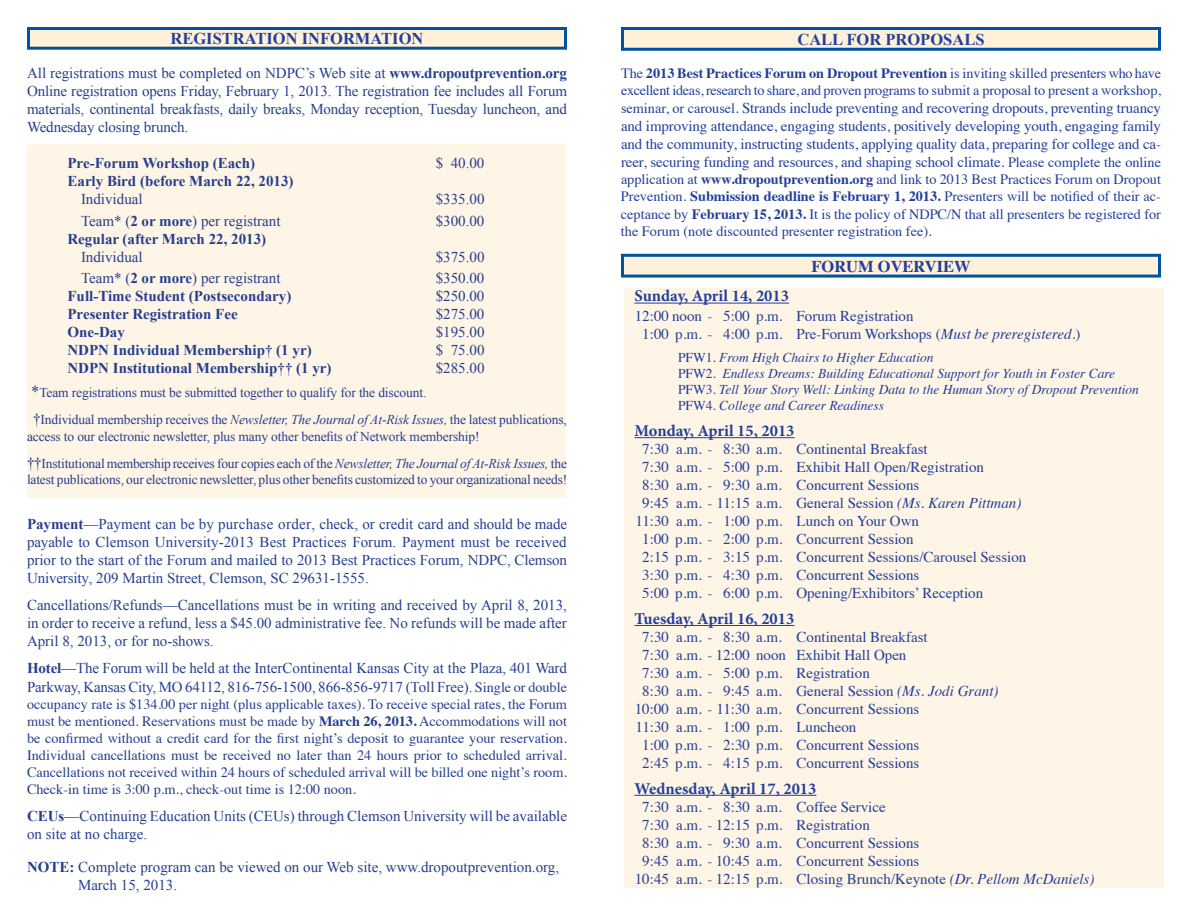
<style>
.page{position:relative;width:1188px;height:918px;background:#fff}
.page>*{position:absolute;margin:0;border:0;box-sizing:border-box;transform-origin:0 0}
.t1{font:700 16.5px "Minion Pro";color:#223f99}
.t2{font:700 16.5px "Times New Roman";color:#223f99}
.t3{font:700 16.5px "Times";color:#223f99}
.time{font:15px/18px "Times";color:#223f99}
.time-2{font:15px/18px "Times New Roman";color:#253f8e;text-align:justify}
.t4{font:700 15px "Times New Roman";color:#253f8e}
.t5{font:14.25px/17.1px "Times";color:#253f8e;text-align:justify}
.t6{font:14.25px/17.1px "Times";color:#223f99;text-align:justify}
.t7{font:14.25px/17.1px "Times";letter-spacing:-.02em;color:#223f99}
.t8{font:13.5px/16.2px "Times New Roman";letter-spacing:-.01em;color:#253f8e}
.Overview{font:italic 13.5px "Times";color:#223f99}
.s1{font-weight:700}
.s2{font-size:14.25px}
.s3{font-size:16.5px}
.s4{font-size:15px}
.s5{font-style:italic}
.s6{font-family:"Times";font-size:14.25px}
.s7{font-style:normal}
</style>
<div class="page">
<div style="left:28px;top:145px;width:538px;height:353px;background:#fff5e7"></div>
<div style="left:624px;top:288px;width:540px;height:600px;background:#fff5e7"></div>
<div style="left:27px;top:27px;width:540px;height:23px;background:#fff1da;border:3px solid #0153a0"></div>
<div style="left:621px;top:27px;width:540px;height:24px;background:#fff1da;border:3px solid #0153a0"></div>
<hr style="left:634px;top:303px;width:155px;height:1px;background:#223f99">
<hr style="left:634px;top:437px;width:161px;height:1px;background:#223f99">
<hr style="left:634px;top:625px;width:160px;height:1px;background:#223f99">
<hr style="left:634px;top:795px;width:182px;height:1px;background:#223f99">
<div style="left:621px;top:254px;width:540px;height:24px;background:#fff1da;border:3px solid #0153a0"></div>
<p class="t2" style="left:171px;top:27px;width:254px">REGISTRATION INFORMATION</p>
<p class="t2" style="left:797px;top:28px;width:189px">CALL FOR PROPOSALS</p>
<p class="t7" style="left:621px;top:64px;width:542px">The <span class="s1">2013 Best Practices Forum on Dropout Prevention</span> is inviting skilled presenters who have excellent ideas, research to share, and proven programs to submit a proposal to present a workshop,</p>
<p class="time" style="left:621px;top:98px;width:542px;text-align:justify"><span class="s2">seminar, or carousel.</span> Strands include preventing and recovering dropouts, preventing truancy and improving attendance, engaging students, positively developing youth, engaging family and the community, instructing students, applying quality data, preparing for college and ca&shy;reer, securing funding and resources, and shaping school climate. <span class="s2">Please complete the online</span></p>
<p class="t6" style="left:621px;top:170px;width:542px">application at <span class="s1">www.dropoutprevention.org</span> and link to 2013 Best Practices Forum on Dropout Prevention. <span class="s1">Submission deadline is February 1, 2013.</span> Presenters will be notified of their ac&shy;ceptance by <span class="s1">February 15, 2013.</span> It is the policy of NDPC/N that all presenters be registered for the Forum (note discounted presenter registration fee).</p>
<p class="t3" style="left:811px;top:250px;width:161px">FORUM OVERVIEW</p>
<p class="time-2" style="left:27px;top:64px;width:542px">All registrations must be completed on NDPC’s Web site at <span class="s1">www.dropoutprevention.org </span>Online registration opens Friday, February 1, 2013. The registration fee includes all Forum materials, continental breakfasts, daily breaks, Monday reception, Tuesday luncheon, and Wednesday closing brunch.</p>
<p class="t4" style="left:68px;top:153px;width:189px">Pre-Forum Workshop (Each)</p>
<p class="time-2" style="left:436px;top:154px;width:50px">$ 40.00</p>
<p class="t4" style="left:68px;top:171px;width:228px">Early Bird (before March 22, 2013)</p>
<p class="time-2" style="left:81px;top:190px;width:63px">Individual</p>
<p class="time-2" style="left:436px;top:190px;width:50px">$335.00</p>
<p class="time-2" style="left:81px;top:211px;width:201px">Team* (<span class="s1">2 or more</span>) per registrant</p>
<p class="time-2" style="left:436px;top:211px;width:50px">$300.00</p>
<p class="t4" style="left:68px;top:228px;width:200px">Regular (after March 22, 2013)</p>
<p class="time-2" style="left:81px;top:247px;width:63px">Individual</p>
<p class="time-2" style="left:436px;top:247px;width:50px">$375.00</p>
<p class="time-2" style="left:81px;top:269px;width:201px">Team* (<span class="s1">2 or more</span>) per registrant</p>
<p class="time-2" style="left:436px;top:269px;width:50px">$350.00</p>
<p class="t4" style="left:68px;top:286px;width:225px">Full-Time Student (Postsecondary)</p>
<p class="time-2" style="left:436px;top:287px;width:50px">$250.00</p>
<p class="t4" style="left:68px;top:304px;width:172px">Presenter Registration Fee</p>
<p class="time-2" style="left:436px;top:305px;width:50px">$275.00</p>
<p class="t4" style="left:68px;top:322px;width:59px">One-Day</p>
<p class="time-2" style="left:436px;top:323px;width:50px">$195.00</p>
<p class="t4" style="left:68px;top:340px;width:246px">NDPN Individual Membership† (1 yr)</p>
<p class="time-2" style="left:436px;top:341px;width:50px">$ 75.00</p>
<p class="t4" style="left:68px;top:358px;width:266px">NDPN Institutional Membership†† (1 yr)</p>
<p class="time-2" style="left:436px;top:359px;width:50px">$285.00</p>
<p class="t8" style="left:31px;top:385px;width:397px"><span class="s3">*</span>Team registrations must be submitted together to qualify for the discount.</p>
<p class="t8" style="left:27px;top:412px;width:542px;text-indent:6px"><span class="s4">†</span>Individual membership receives the <span class="s5">Newsletter, The Journal of At-Risk Issues,</span> the latest publications, access to our electronic newsletter, plus many other benefits of Network membership!</p>
<p class="t8" style="left:27px;top:455px;width:542px"><span class="s4">††</span>Institutional membership receives four copies each of the <span class="s5">Newsletter, The Journal of At-Risk Issues,</span> the latest publications, our electronic newsletter, plus other benefits customized to your organizational needs!</p>
<p class="time-2" style="left:27px;top:515px;width:542px"><span class="s1">Payment</span>—Payment can be by purchase order, check, or credit card and should be made payable to Clemson University-2013 Best Practices Forum. Payment must be received prior to the start of the Forum and mailed to 2013 Best Practices Forum, NDPC, Clemson University, 209 Martin Street, Clemson, SC 29631-1555.</p>
<p class="time-2" style="left:27px;top:596px;width:541px">Cancellations/Refunds—Cancellations must be in writing and received by April 8, 2013, in order to receive a refund, less a $45.00 administrative fee. No refunds will be made after April 8, 2013, or for no-shows.</p>
<p class="time-2" style="left:27px;top:658px;width:542px;line-height:18.8px"><span class="s1">Hotel</span>—The Forum will be held at the InterContinental Kansas City at the Plaza, 401 Ward<br>Parkway, Kansas City, MO 64112, 816-756-1500, 866-856-9717 (Toll Free). <span class="s6">Single or double</span></p>
<p class="t5" style="left:27px;top:694px;width:542px">occupancy rate is $134.00 per night (plus applicable taxes). To receive special rates, the Forum must be mentioned. Reservations must be made by <span class="s1">March 26, 2013.</span> Accommodations will not be confirmed without a credit card for the first night’s deposit to guarantee your reservation.<br>Individual cancellations must be received no later than 24 hours prior to scheduled arrival.<br>Cancellations not received within 24 hours of scheduled arrival will be billed one night’s room.<br>Check-in time is 3:00 p.m., check-out time is 12:00 noon.</p>
<p class="time-2" style="left:27px;top:807px;width:542px"><span class="s1">CEUs</span>—Continuing Education Units (CEUs) through Clemson University will be available on site at no charge.</p>
<p class="time-2" style="left:78px;top:858px;width:483px;text-indent:-51px"><span class="s1">NOTE:</span> Complete program can be viewed on our Web site, www.dropoutprevention.org,<br>March 15, 2013.</p>
<p class="t1" style="left:634px;top:285px;width:156px">Sunday, April 14, 2013</p>
<p class="time" style="left:642px;top:306px;width:440px;text-indent:-7px">12:00 noon - 5:00 p.m. Forum Registration<br>1:00 p.m. - 4:00 p.m. Pre-Forum Workshops (<span class="s5">Must be preregistered.</span>)</p>
<p class="Overview" style="left:678px;top:345px;width:257px"><span class="s7">PFW1.</span> From High Chairs to Higher Education</p>
<p class="Overview" style="left:678px;top:362px;width:439px"><span class="s7">PFW2.</span> Endless Dreams: Building Educational Support for Youth in Foster Care</p>
<p class="Overview" style="left:678px;top:378px;width:463px"><span class="s7">PFW3.</span> Tell Your Story Well: Linking Data to the Human Story of Dropout Prevention</p>
<p class="Overview" style="left:678px;top:394px;width:208px"><span class="s7">PFW4.</span> College and Career Readiness</p>
<p class="t1" style="left:634px;top:419px;width:162px">Monday, April 15, 2013</p>
<p class="time" style="left:642px;top:439px;width:287px">7:30 a.m. - 8:30 a.m. Continental Breakfast</p>
<p class="time" style="left:642px;top:457px;width:343px">7:30 a.m. - 5:00 p.m. Exhibit Hall Open/Registration</p>
<p class="time" style="left:642px;top:475px;width:279px">8:30 a.m. - 9:30 a.m. Concurrent Sessions</p>
<p class="time" style="left:642px;top:493px;width:381px">9:45 a.m. - 11:15 a.m. General Session <span class="s5">(Ms. Karen Pittman)</span></p>
<p class="time" style="left:635px;top:511px;width:285px">11:30 a.m. - 1:00 p.m. Lunch on Your Own</p>
<p class="time" style="left:642px;top:529px;width:273px">1:00 p.m. - 2:00 p.m. Concurrent Session</p>
<p class="time" style="left:642px;top:547px;width:386px">2:15 p.m. - 3:15 p.m. Concurrent Sessions/Carousel Session</p>
<p class="time" style="left:642px;top:565px;width:279px">3:30 p.m. - 4:30 p.m. Concurrent Sessions</p>
<p class="time" style="left:642px;top:583px;width:342px">5:00 p.m. - 6:00 p.m. Opening/Exhibitors’ Reception</p>
<p class="t1" style="left:634px;top:607px;width:161px">Tuesday, April 16, 2013</p>
<p class="time" style="left:642px;top:627px;width:287px">7:30 a.m. - 8:30 a.m. Continental Breakfast</p>
<p class="time" style="left:642px;top:645px;width:266px">7:30 a.m. - 12:00 noon Exhibit Hall Open</p>
<p class="time" style="left:642px;top:663px;width:229px">7:30 a.m. - 5:00 p.m. Registration</p>
<p class="time" style="left:642px;top:681px;width:358px">8:30 a.m. - 9:45 a.m. General Session <span class="s5">(Ms. Jodi Grant)</span></p>
<p class="time" style="left:635px;top:699px;width:286px">10:00 a.m. - 11:30 a.m. Concurrent Sessions</p>
<p class="time" style="left:635px;top:717px;width:223px">11:30 a.m. - 1:00 p.m. Luncheon</p>
<p class="time" style="left:642px;top:735px;width:279px">1:00 p.m. - 2:30 p.m. Concurrent Sessions</p>
<p class="time" style="left:642px;top:753px;width:279px">2:45 p.m. - 4:15 p.m. Concurrent Sessions</p>
<p class="t1" style="left:634px;top:777px;width:183px">Wednesday, April 17, 2013</p>
<p class="time" style="left:642px;top:796px;width:245px">7:30 a.m. - 8:30 a.m. Coffee Service</p>
<p class="time" style="left:642px;top:814px;width:229px">7:30 a.m. - 12:15 p.m. Registration</p>
<p class="time" style="left:642px;top:832px;width:279px">8:30 a.m. - 9:30 a.m. Concurrent Sessions</p>
<p class="time" style="left:642px;top:850px;width:279px">9:45 a.m. - 10:45 a.m. Concurrent Sessions</p>
<p class="time" style="left:635px;top:868px;width:461px">10:45 a.m. - 12:15 p.m. Closing Brunch/Keynote <span class="s5">(Dr. Pellom McDaniels)</span></p>
</div>
